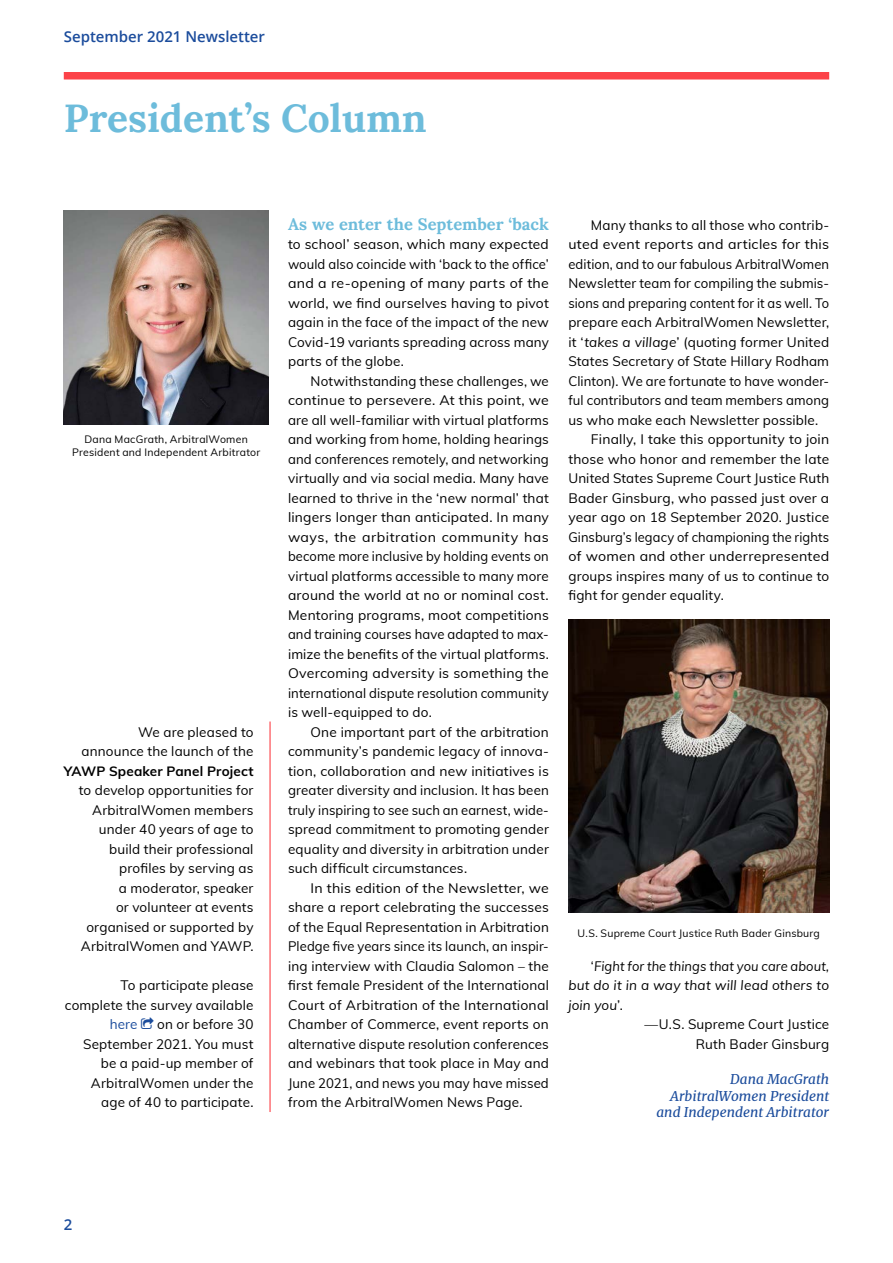
<style>
.page{position:relative;width:893px;height:1263px;background:#fff}
.page>*{position:absolute;margin:0;border:0;box-sizing:border-box;transform-origin:0 0}
.t1{font:700 39px "Lora";color:#6dbcdb}
.t2{font:700 16.5px "Lora";letter-spacing:-.005em;color:#6dbcdb}
.t3{font:600 15px "Open Sans";color:#1b4c9c}
.t4{font:13.5px/19.5px "Muli";letter-spacing:.01em;color:#000;text-align:right}
.t5{font:13.5px/19.5px "Muli";letter-spacing:.01em;color:#000;text-align:justify;scale:1.05 1}
.t6{font:13.5px "Muli";letter-spacing:.01em;color:#000;scale:.95 1}
.t7{font:italic 13.5px/16.2px "Merriweather";color:#1b4c9c;text-align:right}
.t8{font:italic 13.5px "Muli";letter-spacing:.01em;color:#000}
.t9{font:13.5px "Muli";letter-spacing:.01em;color:#000;scale:.96 1}
.t10{font:italic 13.5px "Muli";letter-spacing:.01em;color:#000;scale:.96 1}
.t11{font:700 13.5px "Muli";letter-spacing:.01em;color:#000}
.t12{font:13.5px "Muli";color:#1b4c9c}
.t13{font:10.5px/13.5px "Muli";letter-spacing:.02em;color:#000;text-align:center}
.s1{font-style:italic}
.s2{font-style:normal}
</style>
<div class="page">
<div style="left:64px;top:72px;width:765px;height:8px;background:#fc4349"></div>
<img style="left:568px;top:619px;width:261px;height:293px">
<img style="left:64px;top:210px;width:205px;height:214px">
<hr style="left:269px;top:721px;width:2px;height:391px;background:#fc4349">
<p class="t3" style="left:64px;top:27px;width:203px">September 2021 Newsletter</p>
<h1 class="t1" style="left:64px;top:93px;width:364px">President’s Column</h1>
<p class="t13" style="left:72px;top:431px;width:190px">Dana MacGrath, ArbitralWomen<br>President and Independent Arbitrator</p>
<p class="t4" style="left:82px;top:721px;width:173px">We are pleased to announce the launch of the</p>
<p class="t11" style="left:64px;top:761px;width:191px">YAWP Speaker Panel Project</p>
<p class="t4" style="left:79px;top:780px;width:176px">to develop opportunities for<br>ArbitralWomen members under 40 years of age to build their professional profiles by serving as<br>a moderator, speaker<br>or volunteer at events organised or supported by<br>ArbitralWomen and YAWP.</p>
<p class="t4" style="left:65px;top:975px;width:190px">To participate please complete the survey available</p>
<p class="t12" style="left:110px;top:1014px;width:29px">here</p>
<p class="t4" style="left:83px;top:1014px;width:172px">on or before 30<br>September 2021. You must be a paid-up member of<br>ArbitralWomen under the age of 40 to participate.</p>
<p class="t2" style="left:288px;top:213px;width:262px">As we enter the September ‘back</p>
<p class="t4" style="left:288px;top:234px;width:262px;text-align:justify">to school’ season, which many expected would also coincide with ‘back to the office’ and a re-opening of many parts of the world, we find ourselves having to pivot again in the face of the impact of the new Covid-19 variants spreading across many parts of the globe.</p>
<p class="t4" style="left:288px;top:370px;width:262px;text-align:justify;text-indent:22px">Notwithstanding these challenges, we continue to persevere. At this point, we are all well-familiar with virtual platforms and working from home, holding hearings and conferences remotely, and networking virtually and via social media. Many have learned to thrive in the ‘new normal’ that lingers longer than anticipated. In many ways, the arbitration community has become more inclusive by holding events on virtual platforms accessible to many more around the world at no or nominal cost.<br>Mentoring programs, moot competitions and training courses have adapted to max&shy;imize the benefits of the virtual platforms.<br>Overcoming adversity is something the international dispute resolution community is well-equipped to do.</p>
<p class="t4" style="left:288px;top:721px;width:262px;text-align:justify;text-indent:22px">One important part of the arbitration community’s pandemic legacy of innova&shy;tion, collaboration and new initiatives is greater diversity and inclusion. It has been truly inspiring to see such an earnest, wide&shy;spread commitment to promoting gender equality and diversity in arbitration under such difficult circumstances.</p>
<p class="t5" style="left:288px;top:877px;width:250px;text-indent:22px">In this edition of the Newsletter, we share a report celebrating the successes of the Equal Representation in Arbitration Pledge five years since its launch, an inspir&shy;ing interview with Claudia Salomon – the first female President of the International Court of Arbitration of the International Chamber of Commerce, event reports on alternative dispute resolution conferences and webinars that took place in May and June 2021, and news you may have missed from the ArbitralWomen News Page.</p>
<p class="t4" style="left:591px;top:214px;width:240px">Many thanks to all those who contrib-</p>
<p class="t5" style="left:568px;top:234px;width:250px">uted event reports and articles for this</p>
<p class="t9" style="left:568px;top:254px;width:273px">edition, and to our fabulous ArbitralWomen</p>
<p class="t4" style="left:568px;top:273px;width:262px">Newsletter team for compiling the submis-</p>
<p class="t6" style="left:568px;top:293px;width:276px">sions and preparing content for it as well. To</p>
<p class="t4" style="left:568px;top:312px;width:262px">prepare each ArbitralWomen Newsletter,</p>
<p class="t4" style="left:568px;top:331px;width:262px">it ‘<span class="s1">takes a village</span>’ (quoting former United</p>
<p class="t4" style="left:568px;top:351px;width:262px">States Secretary of State Hillary Rodham</p>
<p class="t4" style="left:568px;top:370px;width:262px">Clinton). We are fortunate to have wonder-</p>
<p class="t4" style="left:568px;top:390px;width:262px">ful contributors and team members among</p>
<p class="t4" style="left:568px;top:409px;width:252px">us who make each Newsletter possible.</p>
<p class="t4" style="left:591px;top:429px;width:240px">Finally, I take this opportunity to join</p>
<p class="t4" style="left:568px;top:448px;width:262px">those who honor and remember the late</p>
<p class="t4" style="left:568px;top:468px;width:262px">United States Supreme Court Justice Ruth</p>
<p class="t4" style="left:568px;top:487px;width:262px">Bader Ginsburg, who passed just over a</p>
<p class="t4" style="left:568px;top:507px;width:262px">year ago on 18 September 2020. Justice</p>
<p class="t6" style="left:568px;top:527px;width:276px">Ginsburg’s legacy of championing the rights</p>
<p class="t5" style="left:568px;top:546px;width:250px">of women and other underrepresented</p>
<p class="t4" style="left:568px;top:565px;width:262px">groups inspires many of us to continue to</p>
<p class="t4" style="left:568px;top:585px;width:157px">fight for gender equality.</p>
<p class="t13" style="left:578px;top:926px;width:244px">U.S. Supreme Court Justice Ruth Bader Ginsburg</p>
<p class="t10" style="left:591px;top:956px;width:250px"><span class="s2">‘</span>Fight for the things that you care about,</p>
<p class="t8" style="left:568px;top:975px;width:262px">but do it in a way that will lead others to</p>
<p class="t8" style="left:568px;top:995px;width:56px">join you<span class="s2">’.</span></p>
<p class="t4" style="left:644px;top:1014px;width:186px">—U.S. Supreme Court Justice</p>
<p class="t4" style="left:696px;top:1033px;width:135px">Ruth Bader Ginsburg</p>
<p class="t7" style="left:656px;top:1071px;width:174px">Dana MacGrath<br>ArbitralWomen President and Independent Arbitrator</p>
<p class="t3" style="left:64px;top:1214px;width:10px">2</p>
</div>
